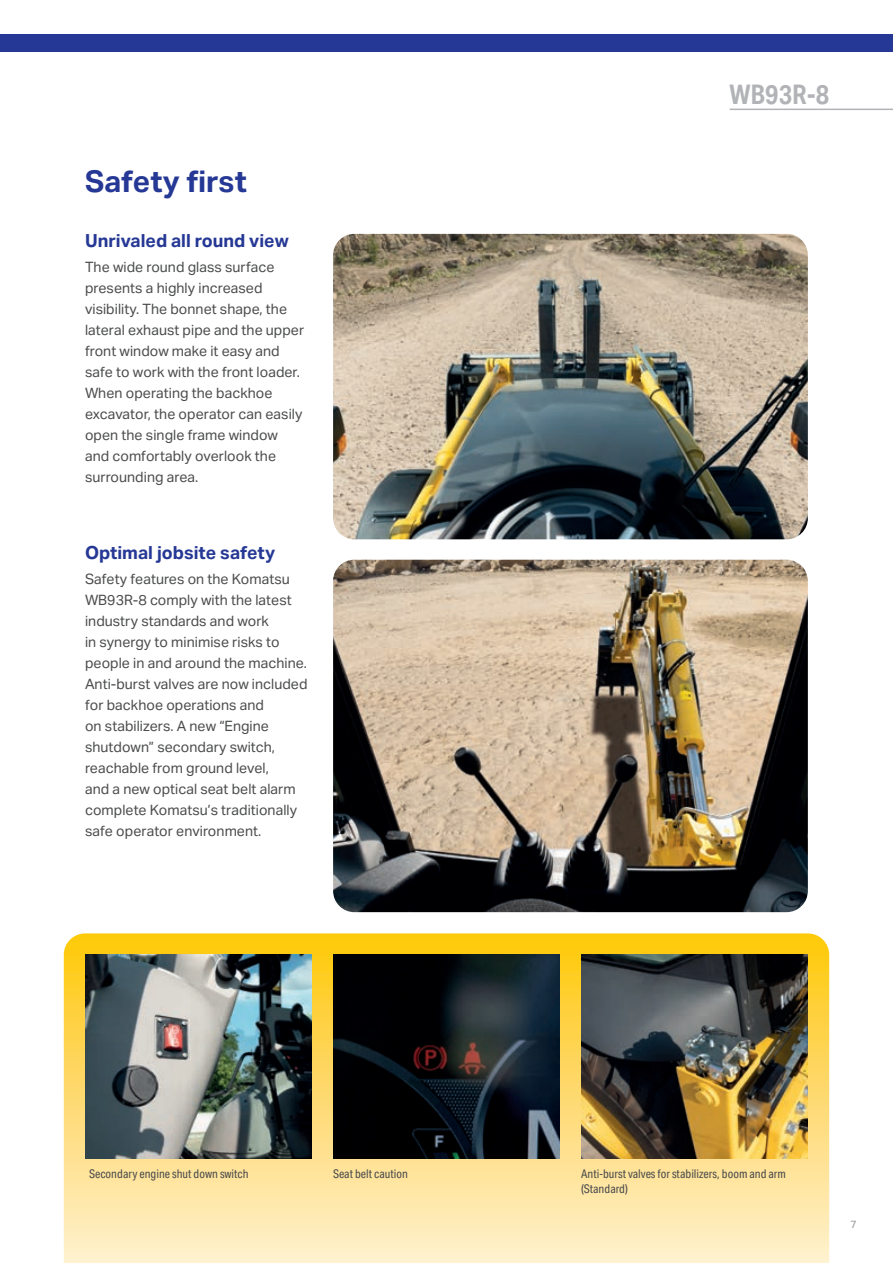
<style>
.page{position:relative;width:893px;height:1263px;background:#fff}
.page>*{position:absolute;margin:0;border:0;box-sizing:border-box;transform-origin:0 0}
.t1{font:700 30px "Aktiv Grotesk";color:#263895}
.t2{font:700 27px "Aktiv Grotesk Cd";color:#b2b3b7}
.t3{font:700 18px "Aktiv Grotesk";color:#263895}
.t4{font:14.25px/21px "Aktiv Grotesk";color:#4b4c4d}
.t5{font:12px/15px "Aktiv Grotesk Cd";color:#4b4c4d}
.t6{font:10.5px "Aktiv Grotesk";color:#939598}
</style>
<div class="page">
<svg style="left:64px;top:933px;width:765px;height:330px;background:#fde18c"></svg>
<img style="left:85px;top:955px;width:227px;height:204px">
<img style="left:333px;top:955px;width:227px;height:204px">
<img style="left:581px;top:955px;width:227px;height:203px">
<img style="left:333px;top:234px;width:475px;height:305px">
<img style="left:333px;top:560px;width:475px;height:352px">
<div style="left:0;top:34px;width:893px;height:17px;background:#263895"></div>
<hr style="left:730px;top:109px;width:163px;height:1px;background:#b2b3b7">
<h1 class="t1" style="left:85px;top:164px;width:163px">Safety first</h1>
<p class="t3" style="left:85px;top:230px;width:205px">Unrivaled all round view</p>
<p class="t4" style="left:85px;top:257px;width:221px">The wide round glass surface presents a highly increased visibility. The bonnet shape, the lateral exhaust pipe and the upper front window make it easy and safe to work with the front loader.<br>When operating the backhoe excavator, the operator can easily open the single frame window and comfortably overlook the surrounding area.</p>
<p class="t3" style="left:85px;top:542px;width:192px">Optimal jobsite safety</p>
<p class="t4" style="left:85px;top:568px;width:224px">Safety features on the Komatsu<br>WB93R-8 comply with the latest industry standards and work<br>in synergy to minimise risks to people in and around the machine.<br>Anti-burst valves are now included for backhoe operations and<br>on stabilizers. A new “Engine shutdown” secondary switch, reachable from ground level,<br>and a new optical seat belt alarm complete Komatsu’s traditionally safe operator environment.</p>
<h2 class="t2" style="left:730px;top:79px;width:101px">WB93R-8</h2>
<p class="t5" style="left:89px;top:1167px;width:161px">Secondary engine shut down switch</p>
<p class="t5" style="left:333px;top:1167px;width:76px">Seat belt caution</p>
<p class="t5" style="left:581px;top:1166px;width:206px">Anti-burst valves for stabilizers, boom and arm (Standard)</p>
<p class="t6" style="left:850px;top:1218px;width:8px">7</p>
</div>
